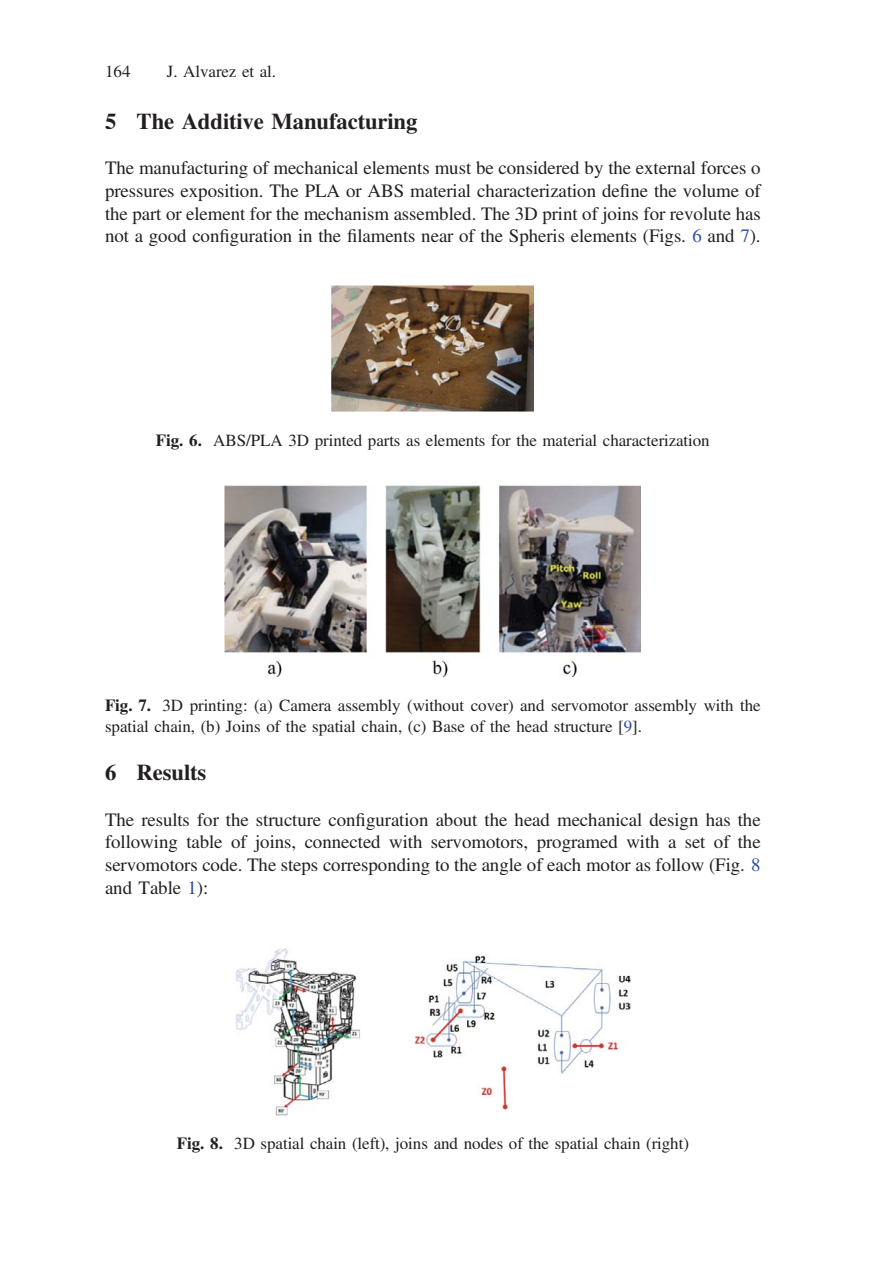
<style>
.page{position:relative;width:893px;height:1263px;background:#fff}
.page>*{position:absolute;margin:0;border:0;box-sizing:border-box;transform-origin:0 0}
.t1{font:22.65px "Adv T Teeee 58 d 9.B";color:#231f20}
.t2{font:18.9px/22.6px "Adv TT5 ada 87 cc";color:#231f20;text-align:justify}
.t3{font:16.95px/20.7px "Adv TT5 ada 87 cc";color:#231f20}
.s1{font-family:"Adv TT5 ada 87 cc+fb"}
.s2{color:#2d4fa2}
.s3{font-family:"Adv T Teeee 58 d 9.B"}
</style>
<div class="page">
<img style="left:332px;top:285px;width:202px;height:127px">
<img style="left:225px;top:486px;width:416px;height:191px">
<img style="left:236px;top:948px;width:394px;height:167px">
<p class="t3" style="left:105px;top:63px;width:27px">164</p>
<p class="t3" style="left:167px;top:63px;width:111px">J. Alvarez et al.</p>
<p class="t1" style="left:105px;top:114px;width:314px">5 The Additive Manufacturing</p>
<p class="t2" style="left:105px;top:158px;width:657px">The manufacturing of mechanical elements must be considered by the external forces o pressures exposition. The PLA or ABS material characterization de<span class="s1">fi</span>ne the volume of the part or element for the mechanism assembled. The 3D print of joins for revolute has not a good con<span class="s1">fi</span>guration in the <span class="s1">fi</span>laments near of the Spheris elements (Figs. <span class="s2">6</span> and <span class="s2">7</span>).</p>
<p class="t3" style="left:156px;top:431px;width:555px"><span class="s3">Fig. 6.</span> ABS/PLA 3D printed parts as elements for the material characterization</p>
<p class="t3" style="left:105px;top:697px;width:657px"><span class="s3">Fig. 7.</span> 3D printing: (a) Camera assembly (without cover) and servomotor assembly with the spatial chain, (b) Joins of the spatial chain, (c) Base of the head structure [<span class="s2">9</span>].</p>
<p class="t1" style="left:105px;top:765px;width:103px">6 Results</p>
<p class="t2" style="left:105px;top:810px;width:657px">The results for the structure con<span class="s1">fi</span>guration about the head mechanical design has the following table of joins, connected with servomotors, programed with a set of the servomotors code. The steps corresponding to the angle of each motor as follow (Fig. <span class="s2">8 </span>and Table <span class="s2">1</span>):</p>
<p class="t3" style="left:177px;top:1135px;width:513px"><span class="s3">Fig. 8.</span> 3D spatial chain (left), joins and nodes of the spatial chain (right)</p>
</div>
